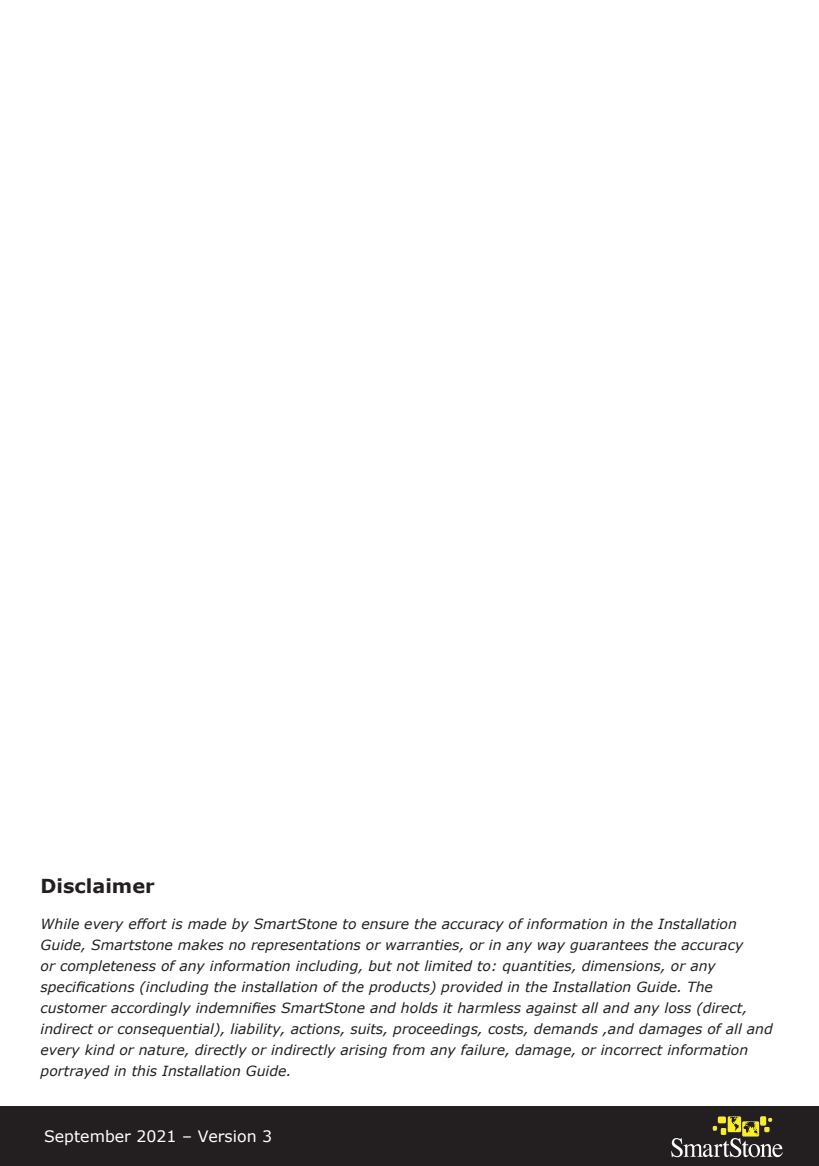
<style>
.page{position:relative;width:819px;height:1166px;background:#fff}
.page>*{position:absolute;margin:0;border:0;box-sizing:border-box;transform-origin:0 0}
.t1{font:700 19.25px "Verdana";color:#231f20}
.t2{font:15.75px "Verdana";color:#fff}
.t3{font:italic 14px/21px "Verdana";color:#231f20}
</style>
<div class="page">
<div style="left:0;top:1106px;width:819px;height:60px;background:#231f20"></div>
<svg style="left:671px;top:1116px;width:111px;height:41px"></svg>
<p class="t1" style="left:41px;top:872px;width:116px">Disclaimer</p>
<p class="t3" style="left:41px;top:914px;width:733px">While every effort is made by SmartStone to ensure the accuracy of information in the Installation Guide, Smartstone makes no representations or warranties, or in any way guarantees the accuracy<br>or completeness of any information including, but not limited to: quantities, dimensions, or any specifications (including the installation of the products) provided in the Installation Guide. The customer accordingly indemnifies SmartStone and holds it harmless against all and any loss (direct, indirect or consequential), liability, actions, suits, proceedings, costs, demands ,and damages of all and every kind or nature, directly or indirectly arising from any failure, damage, or incorrect information portrayed in this Installation Guide.</p>
<p class="t2" style="left:44px;top:1125px;width:230px">September 2021 – Version 3</p>
</div>
